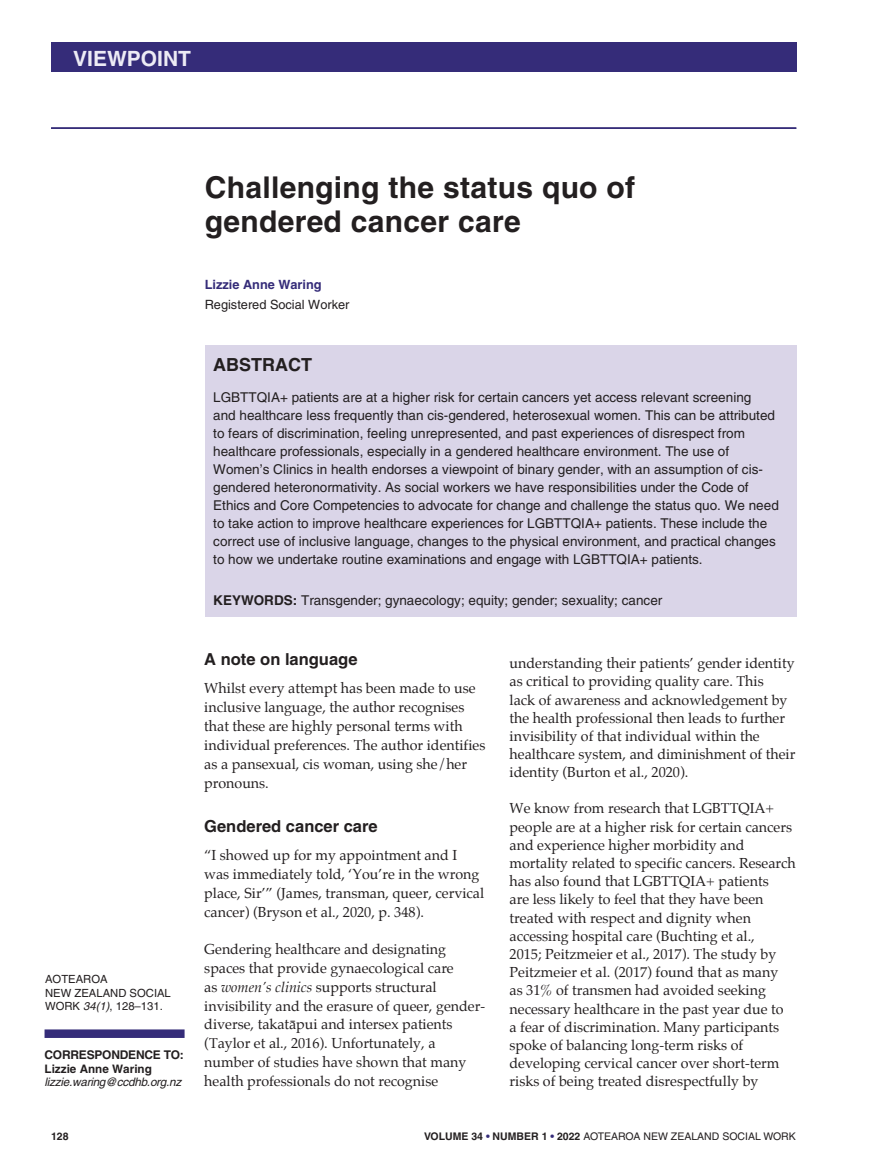
<style>
.page{position:relative;width:881px;height:1170px;background:#fff}
.page>*{position:absolute;margin:0;border:0;box-sizing:border-box;transform-origin:0 0}
.t1{font:700 30px/34.5px "Helvetica";letter-spacing:.01em;color:#231f20}
.t2{font:700 21px "Helvetica";color:#edebf5}
.t3{font:700 18px "Helvetica";color:#231f20}
.t4{font:700 16.5px "Helvetica";color:#231f20}
.t5{font:14.25px/18.1px "Palatino";color:#231f20}
.t6{font:13.5px/18px "Helvetica";color:#231f20}
.t7{font:12.75px "Helvetica";color:#231f20}
.t8{font:700 12.75px "Helvetica";color:#352c79}
.t9{font:700 12px "Helvetica";letter-spacing:-.02em;color:#231f20}
.t10{font:italic 11.7px "Helvetica";letter-spacing:-.02em;color:#231f20}
.t11{font:700 11.7px "Helvetica";color:#231f20}
.t12{font:11.25px/13.5px "Helvetica";color:#231f20}
.t13{font:10.5px "Helvetica";color:#231f20}
.t14{font:700 10.5px "Helvetica";color:#231f20}
.s1{font-style:italic}
.s2{font-weight:700}
.s3{font-weight:700;color:#352c79}
</style>
<div class="page">
<div style="left:51px;top:43px;width:745px;height:29px;background:#352c79"></div>
<hr style="left:51px;top:127px;width:745px;height:2px;background:#352c79">
<div style="left:45px;top:1029px;width:139px;height:8px;background:#352c79"></div>
<div style="left:205px;top:345px;width:591px;height:271px;background:#dad5e8"></div>
<h2 class="t2" style="left:73px;top:50px;width:119px">VIEWPOINT</h2>
<p class="t12" style="left:45px;top:973px;width:127px">AOTEAROA<br>NEW ZEALAND SOCIAL<br>WORK <span class="s1">34(1)</span>, 128–131.</p>
<p class="t9" style="left:45px;top:1050px;width:141px">CORRESPONDENCE TO:</p>
<p class="t11" style="left:45px;top:1064px;width:109px">Lizzie Anne Waring</p>
<p class="t10" style="left:45px;top:1077px;width:138px">lizzie.waring@ccdhb.org.nz</p>
<p class="t14" style="left:51px;top:1132px;width:19px">128</p>
<h1 class="t1" style="left:205px;top:173px;width:432px">Challenging the status quo of gendered cancer care</h1>
<p class="t8" style="left:205px;top:280px;width:118px">Lizzie Anne Waring</p>
<p class="t7" style="left:205px;top:300px;width:146px">Registered Social Worker</p>
<p class="t3" style="left:213px;top:358px;width:100px">ABSTRACT</p>
<p class="t6" style="left:213px;top:389px;width:567px">LGBTTQIA+ patients are at a higher risk for certain cancers yet access relevant screening<br>and healthcare less frequently than cis-gendered, heterosexual women. This can be attributed to fears of discrimination, feeling unrepresented, and past experiences of disrespect from healthcare professionals, especially in a gendered healthcare environment. The use of Women’s Clinics in health endorses a viewpoint of binary gender, with an assumption of cis&shy;gendered heteronormativity. As social workers we have responsibilities under the Code of Ethics and Core Competencies to advocate for change and challenge the status quo. We need to take action to improve healthcare experiences for LGBTTQIA+ patients. These include the correct use of inclusive language, changes to the physical environment, and practical changes to how we undertake routine examinations and engage with LGBTTQIA+ patients.</p>
<p class="t6" style="left:213px;top:592px;width:450px"><span class="s2">KEYWORDS:</span> Transgender; gynaecology; equity; gender; sexuality; cancer</p>
<p class="t4" style="left:204px;top:653px;width:155px">A note on language</p>
<p class="t5" style="left:204px;top:679px;width:282px;line-height:18.9px">Whilst every attempt has been made to use inclusive language, the author recognises that these are highly personal terms with individual preferences. The author identifies as a pansexual, cis woman, using she/her pronouns.</p>
<p class="t4" style="left:204px;top:820px;width:175px">Gendered cancer care</p>
<p class="t5" style="left:204px;top:846px;width:281px;line-height:18.9px">“I showed up for my appointment and I was immediately told, ‘You’re in the wrong place, Sir’” (James, transman, queer, cervical cancer) (Bryson et al., 2020, p. 348).</p>
<p class="t5" style="left:204px;top:940px;width:282px;line-height:18.9px">Gendering healthcare and designating spaces that provide gynaecological care<br>as <span class="s1">women’s clinics</span> supports structural invisibility and the erasure of queer, gender&shy;diverse, takatāpui and intersex patients (Taylor et al., 2016). Unfortunately, a number of studies have shown that many health professionals do not recognise</p>
<p class="t5" style="left:509px;top:655px;width:287px">understanding their patients’ gender identity as critical to providing quality care. This<br>lack of awareness and acknowledgement by the health professional then leads to further invisibility of that individual within the healthcare system, and diminishment of their identity (Burton et al., 2020).</p>
<p class="t5" style="left:509px;top:800px;width:288px">We know from research that LGBTTQIA+ people are at a higher risk for certain cancers and experience higher morbidity and mortality related to specific cancers. Research has also found that LGBTTQIA+ patients<br>are less likely to feel that they have been treated with respect and dignity when accessing hospital care (Buchting et al.,<br>2015; Peitzmeier et al., 2017). The study by Peitzmeier et al. (2017) found that as many<br>as 31% of transmen had avoided seeking necessary healthcare in the past year due to<br>a fear of discrimination. Many participants spoke of balancing long-term risks of developing cervical cancer over short-term risks of being treated disrespectfully by</p>
<p class="t13" style="left:424px;top:1132px;width:373px"><span class="s2">VOLUME 34</span> <span class="s3">•</span> <span class="s2">NUMBER 1</span> <span class="s3">•</span> <span class="s2">2022</span> AOTEAROA NEW ZEALAND SOCIAL WORK</p>
</div>
